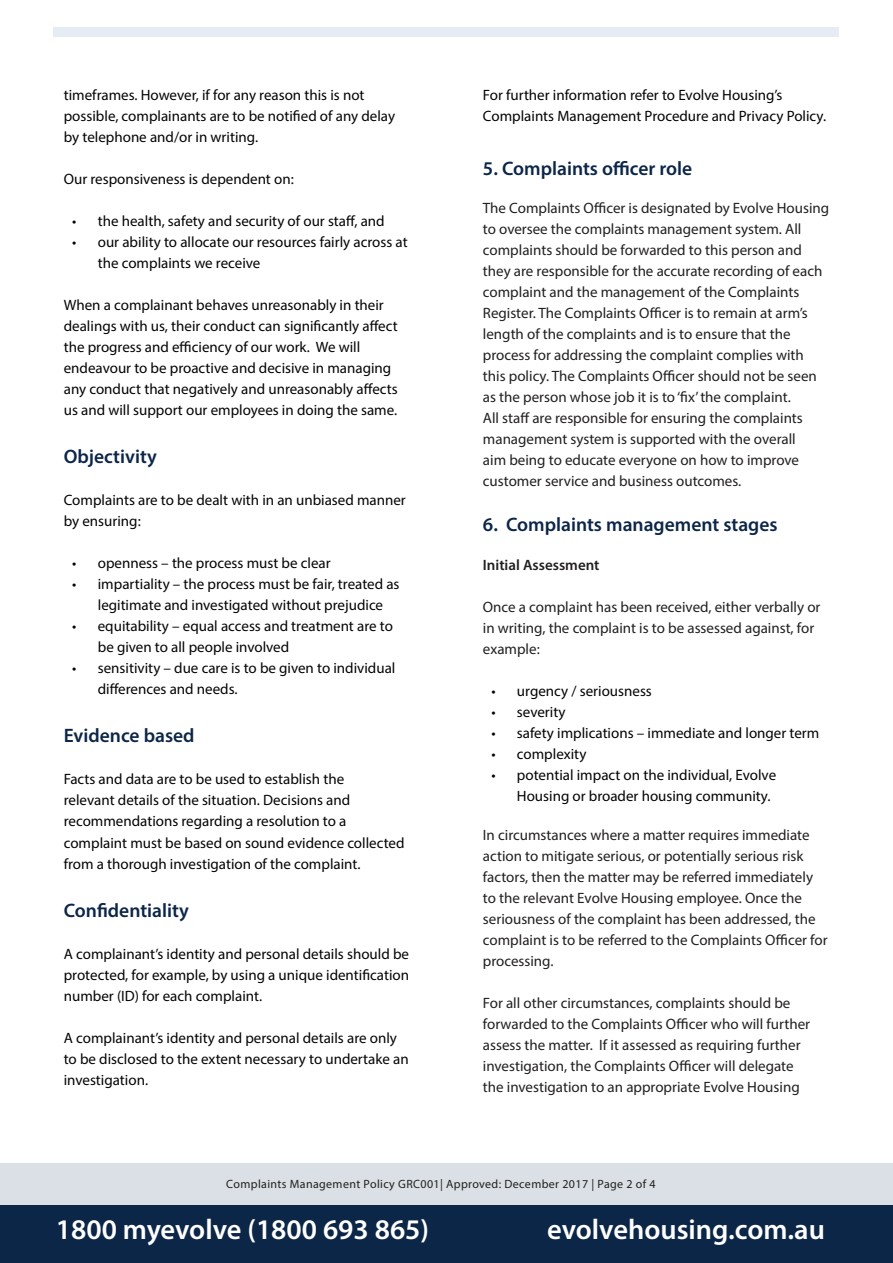
<style>
.page{position:relative;width:893px;height:1263px;background:#fff}
.page>*{position:absolute;margin:0;border:0;box-sizing:border-box;transform-origin:0 0}
.t1{font:600 28.5px "Myriad Pro";color:#fff}
.t2{font:600 19.5px "Myriad Pro";color:#0c2648}
.t3{font:15px/21px "Myriad Pro";color:#040503}
.t4{font:15px/21px "Myriad Pro";color:#231f20}
.t5{font:600 15px "Myriad Pro";color:#231f20}
.t6{font:12px "Myriad Pro";letter-spacing:.03em;color:#231f20}
</style>
<div class="page">
<div style="left:0;top:1197px;width:893px;height:66px;background:#0c2648"></div>
<div style="left:0;top:1163px;width:893px;height:42px;background:#dae0e5"></div>
<div style="left:54px;top:28px;width:785px;height:9px;background:#e6ecf4"></div>
<p class="t3" style="left:64px;top:85px;width:333px">timeframes. However, if for any reason this is not possible, complainants are to be notified of any delay by telephone and/or in writing.</p>
<p class="t3" style="left:64px;top:169px;width:231px">Our responsiveness is dependent on:</p>
<p class="t3" style="left:72px;top:211px;width:314px">• the health, safety and security of our staff, and</p>
<p class="t3" style="left:98px;top:232px;width:311px;text-indent:-26px">• our ability to allocate our resources fairly across at the complaints we receive</p>
<p class="t3" style="left:64px;top:295px;width:335px">When a complainant behaves unreasonably in their dealings with us, their conduct can significantly affect the progress and efficiency of our work. We will endeavour to be proactive and decisive in managing any conduct that negatively and unreasonably affects us and will support our employees in doing the same.</p>
<h2 class="t2" style="left:64px;top:444px;width:94px">Objectivity</h2>
<p class="t3" style="left:64px;top:490px;width:344px">Complaints are to be dealt with in an unbiased manner by ensuring:</p>
<p class="t3" style="left:72px;top:553px;width:260px">• openness – the process must be clear</p>
<p class="t3" style="left:98px;top:574px;width:303px;text-indent:-26px">• impartiality – the process must be fair, treated as legitimate and investigated without prejudice</p>
<p class="t3" style="left:98px;top:616px;width:297px;text-indent:-26px">• equitability – equal access and treatment are to be given to all people involved</p>
<p class="t3" style="left:98px;top:658px;width:299px;text-indent:-26px">• sensitivity – due care is to be given to individual differences and needs.</p>
<h2 class="t2" style="left:64px;top:723px;width:132px">Evidence based</h2>
<p class="t3" style="left:64px;top:769px;width:342px">Facts and data are to be used to establish the<br>relevant details of the situation. Decisions and recommendations regarding a resolution to a complaint must be based on sound evidence collected from a thorough investigation of the complaint.</p>
<h2 class="t2" style="left:64px;top:897px;width:127px">Confidentiality</h2>
<p class="t3" style="left:64px;top:943px;width:347px;text-align:justify">A complainant’s identity and personal details should be protected, for example, by using a unique identification number (ID) for each complaint.</p>
<p class="t3" style="left:64px;top:1027px;width:346px">A complainant’s identity and personal details are only to be disclosed to the extent necessary to undertake an investigation.</p>
<p class="t3" style="left:483px;top:85px;width:345px">For further information refer to Evolve Housing’s<br>Complaints Management Procedure and Privacy Policy.</p>
<h2 class="t2" style="left:483px;top:156px;width:211px">5. Complaints officer role</h2>
<p class="t4" style="left:483px;top:197px;width:348px">The Complaints Officer is designated by Evolve Housing to oversee the complaints management system. All complaints should be forwarded to this person and they are responsible for the accurate recording of each complaint and the management of the Complaints Register. The Complaints Officer is to remain at arm’s length of the complaints and is to ensure that the process for addressing the complaint complies with this policy. The Complaints Officer should not be seen as the person whose job it is to ‘fix’ the complaint.<br>All staff are responsible for ensuring the complaints management system is supported with the overall<br>aim being to educate everyone on how to improve customer service and business outcomes.</p>
<h2 class="t2" style="left:483px;top:512px;width:296px">6. Complaints management stages</h2>
<p class="t5" style="left:483px;top:555px;width:118px">Initial Assessment</p>
<p class="t4" style="left:483px;top:596px;width:339px">Once a complaint has been received, either verbally or in writing, the complaint is to be assessed against, for example:</p>
<p class="t3" style="left:491px;top:680px;width:162px">• urgency / seriousness</p>
<p class="t3" style="left:491px;top:701px;width:76px">• severity</p>
<p class="t3" style="left:491px;top:722px;width:329px">• safety implications – immediate and longer term</p>
<p class="t3" style="left:491px;top:743px;width:97px">• complexity</p>
<p class="t3" style="left:517px;top:764px;width:261px;text-indent:-26px">• potential impact on the individual, Evolve<br>Housing or broader housing community.</p>
<p class="t4" style="left:483px;top:824px;width:346px">In circumstances where a matter requires immediate action to mitigate serious, or potentially serious risk factors, then the matter may be referred immediately to the relevant Evolve Housing employee. Once the seriousness of the complaint has been addressed, the complaint is to be referred to the Complaints Officer for processing.</p>
<p class="t4" style="left:483px;top:992px;width:329px">For all other circumstances, complaints should be forwarded to the Complaints Officer who will further assess the matter. If it assessed as requiring further investigation, the Complaints Officer will delegate the investigation to an appropriate Evolve Housing</p>
<p class="t6" style="left:226px;top:1176px;width:431px">Complaints Management Policy GRC001| Approved: December 2017 | Page 2 of 4</p>
<h1 class="t1" style="left:56px;top:1211px;width:375px">1800 myevolve (1800 693 865)</h1>
<h1 class="t1" style="left:547px;top:1211px;width:279px">evolvehousing.com.au</h1>
</div>
